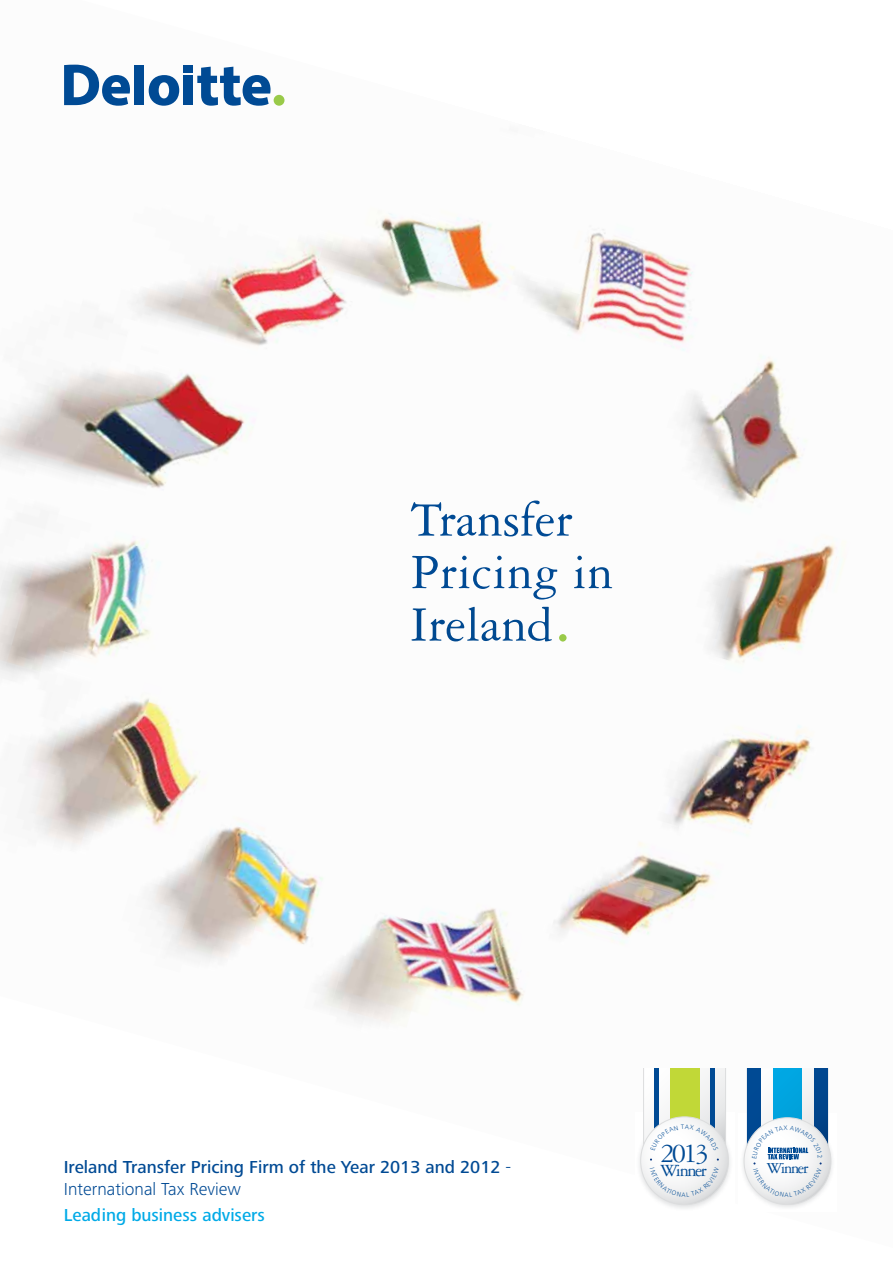
<style>
.page{position:relative;width:893px;height:1263px;background:#fff}
.page>*{position:absolute;margin:0;border:0;box-sizing:border-box;transform-origin:0 0}
.t1{font:52.5px/52.5px "Garamond 3 LT Std";color:#004a94}
.t2{font:28.95px "Garamond 3 LT Std";color:#004a94}
.t3{font:18.3px "Garamond 3 LT Std";letter-spacing:-.075em;color:#004a94}
.t4{font:500 18px/21.6px "Frutiger Next Pro";color:#004a94}
.t5{font:500 18px "Frutiger Next Pro";color:#00aae7}
.t6{font:16.5px "Garamond 3 LT Std";letter-spacing:-.075em;color:#004a94}
.t7{font:16.35px "Garamond 3 LT Std";letter-spacing:-.075em;color:#004a94}
.s1{color:#004990}
.s2{font-size:76.5px;color:#99ca49}
.s3{font-weight:300}
</style>
<div class="page">
<img style="left:0;top:64px;width:845px;height:1049px">
<div style="left:134px;top:65px;width:10px;height:40px;background:#004a94"></div>
<svg style="left:149px;top:75px;width:30px;height:31px"></svg>
<div style="left:184px;top:76px;width:9px;height:29px;background:#004a94"></div>
<div style="left:184px;top:65px;width:9px;height:8px;background:#004a94"></div>
<svg style="left:197px;top:67px;width:74px;height:39px"></svg>
<div style="left:274px;top:95px;width:10px;height:11px;background:#99ca49;border-radius:50%"></div>
<svg style="left:64px;top:65px;width:66px;height:41px"></svg>
<img style="left:743px;top:1113px;width:89px;height:95px">
<svg style="left:744px;top:1118px;width:87px;height:86px"></svg>
<img style="left:635px;top:1112px;width:100px;height:97px">
<svg style="left:641px;top:1117px;width:87px;height:87px"></svg>
<svg style="left:643px;top:1068px;width:83px;height:92px"></svg>
<svg style="left:650px;top:1167px;width:69px;height:30px"></svg>
<svg style="left:747px;top:1068px;width:81px;height:129px"></svg>
<h1 class="t1" style="left:410px;top:494px;width:204px">Transfer<br>Pricing <span class="s1">in<br>Ireland</span><span class="s2">.</span></h1>
<p class="t4" style="left:64px;top:1156px;width:449px">Ireland Transfer Pricing Firm of the Year 2013 and 2012 <span class="s3">-<br>International Tax Review</span></p>
<p class="t5" style="left:64px;top:1204px;width:203px">Leading business advisers</p>
<h2 class="t2" style="left:660px;top:1138px;width:51px">2013</h2>
<p class="t3" style="left:660px;top:1160px;width:48px">Winner</p>
<p class="t6" style="left:778px;top:1159px;width:44px">Winner</p>
<p class="t7" style="left:767px;top:1159px;width:43px">Winner</p>
</div>
